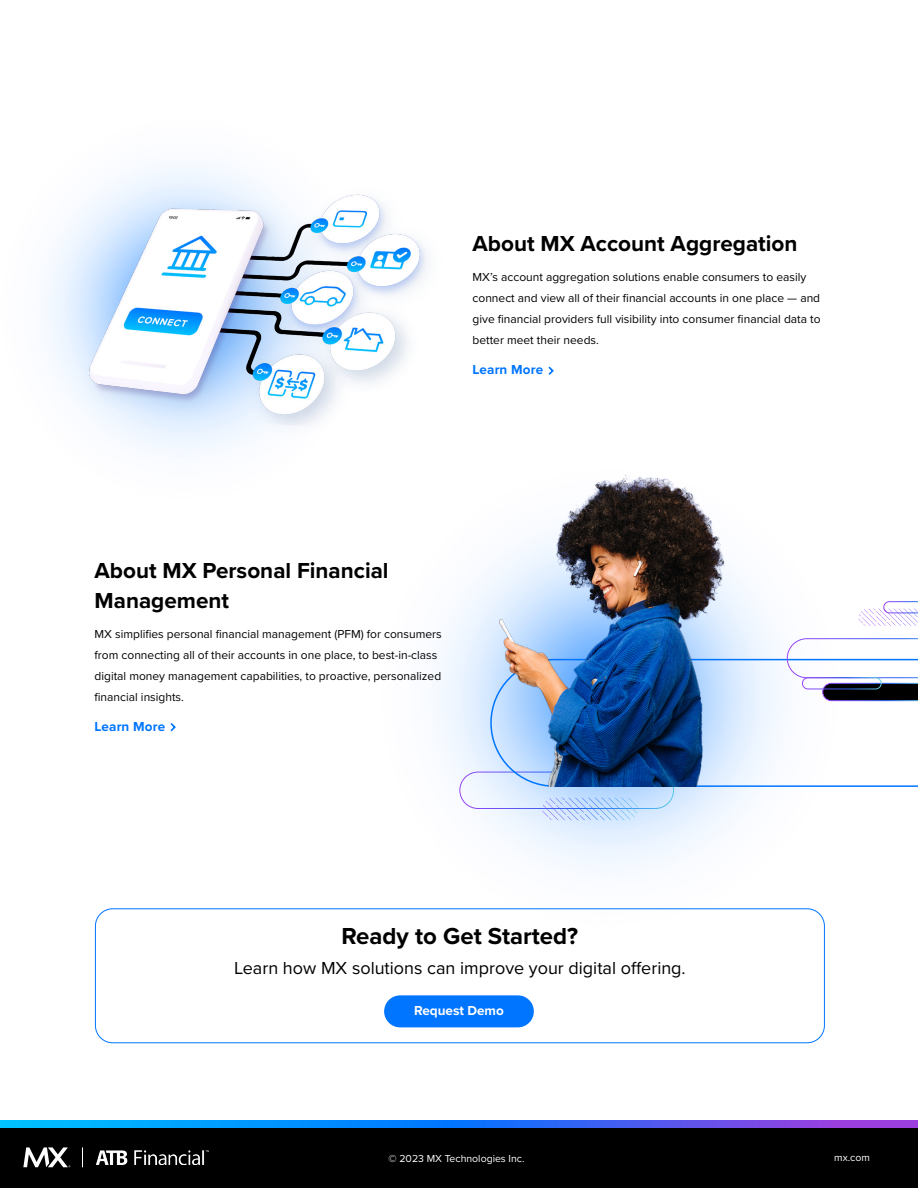
<style>
.page{position:relative;width:918px;height:1188px;background:#fff}
.page>*{position:absolute;margin:0;border:0;box-sizing:border-box;transform-origin:0 0}
.t1{font:700 24px "Proxima Nova";color:#000}
.t2{font:700 22.5px/30px "Proxima Nova";color:#000}
.t3{font:18px "Proxima Nova";color:#000}
.t4{font:700 13.5px "Proxima Nova";letter-spacing:.01em;color:#0075ff}
.t5{font:700 13.5px "Proxima Nova";color:#fff}
.t6{font:12px/21px "Proxima Nova";color:#000}
.t7{font:10.5px "Proxima Nova";color:#fff}
</style>
<div class="page">
<div style="left:0;top:1128px;width:918px;height:60px;background:#000"></div>
<svg style="left:0;top:1120px;width:918px;height:8px;background:#2e78f5"></svg>
<div style="left:95px;top:908px;width:730px;height:135px;border:1px solid #0075ff;border-radius:17px"></div>
<div style="left:384px;top:995px;width:150px;height:32px;background:#0075ff;border-radius:16px"></div>
<svg style="left:23px;top:1147px;width:47px;height:20px"></svg>
<svg style="left:82px;top:1147px;width:1px;height:20px"></svg>
<img style="left:359px;top:573px;width:503px;height:377px">
<svg style="left:490px;top:659px;width:428px;height:128px"></svg>
<svg style="left:548px;top:366px;width:6px;height:9px"></svg>
<svg style="left:170px;top:723px;width:6px;height:9px"></svg>
<img style="left:77px;top:173px;width:351px;height:267px">
<img style="left:493px;top:474px;width:240px;height:313px">
<svg style="left:787px;top:638px;width:131px;height:63px"></svg>
<svg style="left:883px;top:601px;width:35px;height:12px"></svg>
<div style="left:802px;top:677px;width:80px;height:12px;border:1px solid #fff;border-radius:6px"></div>
<svg style="left:858px;top:619px;width:60px;height:7px"></svg>
<img style="left:96px;top:1150px;width:112px;height:15px">
<h2 class="t2" style="left:473px;top:228px;width:326px">About MX Account Aggregation</h2>
<p class="t6" style="left:473px;top:266px;width:350px">MX’s account aggregation solutions enable consumers to easily connect and view all of their financial accounts in one place — and give financial providers full visibility into consumer financial data to better meet their needs.</p>
<p class="t4" style="left:473px;top:359px;width:72px">Learn More</p>
<h2 class="t2" style="left:95px;top:555px;width:296px">About MX Personal Financial<br>Management</h2>
<p class="t6" style="left:95px;top:623px;width:349px">MX simplifies personal financial management (PFM) for consumers from connecting all of their accounts in one place, to best-in-class digital money management capabilities, to proactive, personalized financial insights.</p>
<p class="t4" style="left:95px;top:717px;width:72px">Learn More</p>
<h1 class="t1" style="left:342px;top:918px;width:238px">Ready to Get Started?</h1>
<h3 class="t3" style="left:234px;top:954px;width:453px">Learn how MX solutions can improve your digital offering.</h3>
<p class="t5" style="left:414px;top:1001px;width:91px">Request Demo</p>
<p class="t7" style="left:389px;top:1151px;width:137px">© 2023 MX Technologies Inc.</p>
<p class="t7" style="left:834px;top:1150px;width:37px">mx.com</p>
</div>
